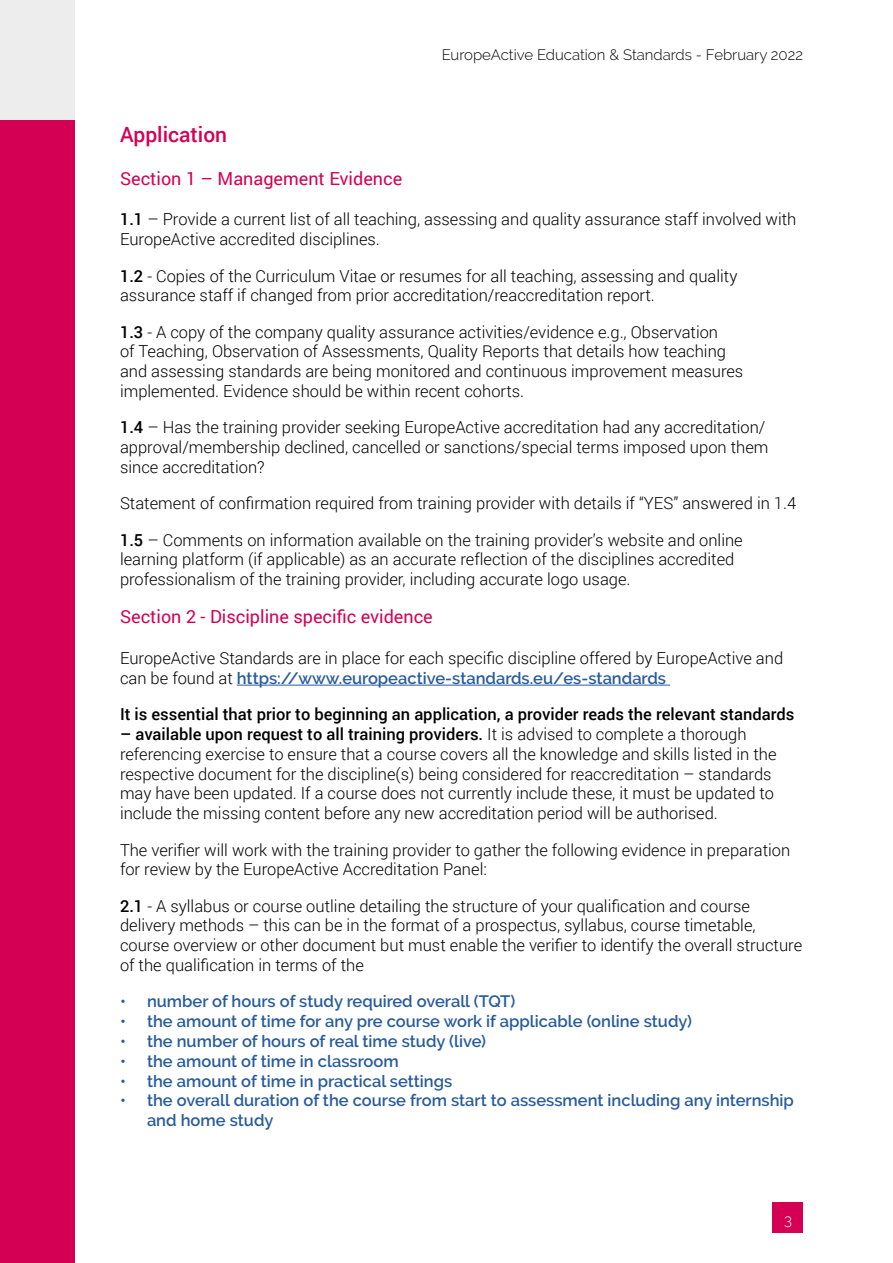
<style>
.page{position:relative;width:893px;height:1263px;background:#fff}
.page>*{position:absolute;margin:0;border:0;box-sizing:border-box;transform-origin:0 0}
.t1{font:500 21px "Roboto";color:#d40054}
.t2{font:18px "Roboto";color:#d40054}
.t3{font:300 16.5px/19.8px "Roboto";color:#000}
.t4{font:600 16.5px/19.8px "Raleway";color:#275b9b}
.t5{font:500 16.5px "Roboto";color:#000}
.t6{font:300 15px "Raleway";color:#000}
.t7{font:300 15px "Raleway";color:#fff}
.s1{font-weight:500}
.s2{font-family:"Roboto";font-weight:300;color:#000}
</style>
<div class="page">
<div style="left:0;top:120px;width:75px;height:1143px;background:#d40054"></div>
<div style="left:773px;top:1203px;width:30px;height:30px;background:#d40054"></div>
<div style="left:0;top:0;width:75px;height:120px;background:#ededed"></div>
<hr style="left:237px;top:685px;width:433px;height:1px;background:#275b9b">
<p class="t6" style="left:442px;top:46px;width:363px">EuropeActive Education &amp; Standards - February 2022</p>
<p class="t1" style="left:120px;top:120px;width:109px">Application</p>
<p class="t2" style="left:120px;top:166px;width:284px">Section 1 – Management Evidence</p>
<p class="t3" style="left:120px;top:209px;width:678px"><span class="s1">1.1</span> – Provide a current list of all teaching, assessing and quality assurance staff involved with<br>EuropeActive accredited disciplines.</p>
<p class="t3" style="left:120px;top:265px;width:619px"><span class="s1">1.2</span> - Copies of the Curriculum Vitae or resumes for all teaching, assessing and quality assurance staff if changed from prior accreditation/reaccreditation report.</p>
<p class="t3" style="left:120px;top:321px;width:625px"><span class="s1">1.3</span> - A copy of the company quality assurance activities/evidence e.g., Observation<br>of Teaching, Observation of Assessments, Quality Reports that details how teaching and assessing standards are being monitored and continuous improvement measures implemented. Evidence should be within recent cohorts.</p>
<p class="t3" style="left:120px;top:417px;width:650px"><span class="s1">1.4</span> – Has the training provider seeking EuropeActive accreditation had any accreditation/ approval/membership declined, cancelled or sanctions/special terms imposed upon them since accreditation?</p>
<p class="t3" style="left:120px;top:493px;width:678px">Statement of confirmation required from training provider with details if “YES” answered in 1.4</p>
<p class="t3" style="left:120px;top:529px;width:624px"><span class="s1">1.5</span> – Comments on information available on the training provider’s website and online learning platform (if applicable) as an accurate reflection of the disciplines accredited professionalism of the training provider, including accurate logo usage.</p>
<p class="t2" style="left:120px;top:604px;width:314px">Section 2 - Discipline specific evidence</p>
<p class="t3" style="left:120px;top:648px;width:665px">EuropeActive Standards are in place for each specific discipline offered by EuropeActive and</p>
<p class="t4" style="left:120px;top:668px;width:548px"><span class="s2">can be found at</span> https://www.europeactive-standards.eu/es-standards</p>
<p class="t5" style="left:120px;top:703px;width:676px">It is essential that prior to beginning an application, a provider reads the relevant standards</p>
<p class="t3" style="left:120px;top:724px;width:658px"><span class="s1">– available upon request to all training providers.</span> It is advised to complete a thorough referencing exercise to ensure that a course covers all the knowledge and skills listed in the respective document for the discipline(s) being considered for reaccreditation – standards may have been updated. If a course does not currently include these, it must be updated to include the missing content before any new accreditation period will be authorised.</p>
<p class="t3" style="left:120px;top:839px;width:672px">The verifier will work with the training provider to gather the following evidence in preparation for review by the EuropeActive Accreditation Panel:</p>
<p class="t3" style="left:120px;top:895px;width:684px"><span class="s1">2.1</span> - A syllabus or course outline detailing the structure of your qualification and course delivery methods – this can be in the format of a prospectus, syllabus, course timetable, course overview or other document but must enable the verifier to identify the overall structure of the qualification in terms of the</p>
<p class="t4" style="left:120px;top:992px;width:397px">• number of hours of study required overall (TQT)</p>
<p class="t4" style="left:120px;top:1011px;width:574px">• the amount of time for any pre course work if applicable (online study)</p>
<p class="t4" style="left:120px;top:1031px;width:368px">• the number of hours of real time study (live)</p>
<p class="t4" style="left:120px;top:1051px;width:280px">• the amount of time in classroom</p>
<p class="t4" style="left:120px;top:1071px;width:334px">• the amount of time in practical settings</p>
<p class="t4" style="left:147px;top:1091px;width:648px;text-indent:-27px">• the overall duration of the course from start to assessment including any internship and home study</p>
<p class="t7" style="left:784px;top:1211px;width:9px">3</p>
</div>
